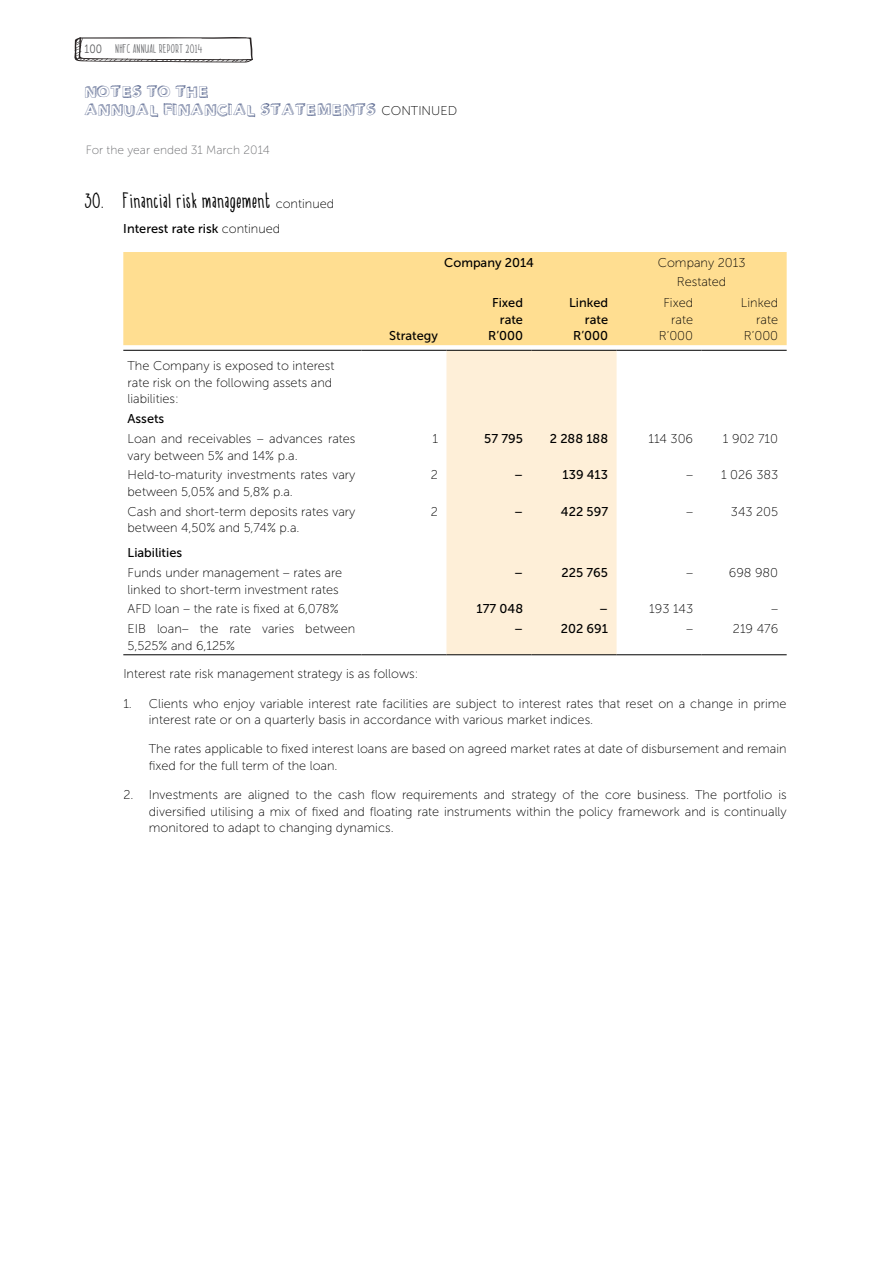
<style>
.page{position:relative;width:893px;height:1263px;background:#fff}
.page>*{position:absolute;margin:0;border:0;box-sizing:border-box;transform-origin:0 0}
.t1{font:21px "A Dayin September";letter-spacing:.06em;color:#000}
.t2{font:15px/18px "PW Perspective";color:#213469}
.t3{font:12.75px/16.5px "Museo Sans 100";color:#000}
.t4{font:12.75px/16.5px "Museo Sans 500";color:#000;text-align:right}
.t5{font:12px "Museo Sans 100";color:#6d6e71}
.t6{font:12px "A Dayin September";letter-spacing:.06em;color:#6d6e71}
.s1{font-family:"Museo Sans 300";color:#58595b}
.s2{font-family:"Museo Sans 100";font-size:12.75px;color:#000}
.s3{font-family:"Museo Sans 100";font-size:12.75px}
.s4{font-family:"Museo Sans 100"}
</style>
<div class="page">
<svg style="left:74px;top:37px;width:179px;height:26px"></svg>
<div style="left:123px;top:252px;width:664px;height:93px;background:#ffde91"></div>
<div style="left:446px;top:351px;width:171px;height:303px;background:#feefd8"></div>
<hr style="left:123px;top:350px;width:238px;height:1px;background:#000">
<hr style="left:361px;top:350px;width:85px;height:1px;background:#000">
<hr style="left:446px;top:350px;width:85px;height:1px;background:#000">
<hr style="left:531px;top:350px;width:86px;height:1px;background:#000">
<hr style="left:617px;top:350px;width:85px;height:1px;background:#000">
<hr style="left:702px;top:350px;width:85px;height:1px;background:#000">
<hr style="left:123px;top:654px;width:238px;height:1px;background:#000">
<hr style="left:361px;top:654px;width:85px;height:1px;background:#000">
<hr style="left:446px;top:654px;width:85px;height:1px;background:#000">
<hr style="left:531px;top:654px;width:86px;height:1px;background:#000">
<hr style="left:617px;top:654px;width:85px;height:1px;background:#000">
<hr style="left:702px;top:654px;width:85px;height:1px;background:#000">
<p class="t6" style="left:85px;top:43px;width:119px"><span class="s1">100</span> NHFC ANNUAL REPORT 2014</p>
<p class="t2" style="left:85px;top:83px;width:374px">NOTES TO THE<br>ANNUAL FINANCIAL STATEMENTS <span class="s2">CONTINUED</span></p>
<p class="t5" style="left:86px;top:144px;width:186px">For the year ended 31 March 2014</p>
<h1 class="t1" style="left:85px;top:191px;width:251px">30. Financial risk management <span class="s3">continued</span></h1>
<p class="t4" style="left:123px;top:221px;width:158px">Interest rate risk <span class="s4">continued</span></p>
<p class="t4" style="left:444px;top:254px;width:91px">Company 2014</p>
<p class="t3" style="left:658px;top:253px;width:89px;line-height:19.8px;text-align:center">Company 2013<br>Restated</p>
<p class="t4" style="left:389px;top:327px;width:50px">Strategy</p>
<p class="t4" style="left:488px;top:294px;width:36px">Fixed rate<br>R’000</p>
<p class="t4" style="left:569px;top:294px;width:40px">Linked rate<br>R’000</p>
<p class="t3" style="left:659px;top:295px;width:36px;text-align:right">Fixed rate<br>R’000</p>
<p class="t3" style="left:741px;top:295px;width:39px;text-align:right">Linked rate<br>R’000</p>
<p class="t3" style="left:128px;top:358px;width:208px">The Company is exposed to interest rate risk on the following assets and liabilities:</p>
<p class="t4" style="left:128px;top:411px;width:38px">Assets</p>
<p class="t3" style="left:128px;top:430px;width:229px">Loan and receivables – advances rates vary between 5% and 14% p.a.</p>
<p class="t3" style="left:432px;top:430px;width:7px">1</p>
<p class="t4" style="left:484px;top:430px;width:40px">57 795</p>
<p class="t4" style="left:550px;top:430px;width:60px">2 288 188</p>
<p class="t3" style="left:648px;top:430px;width:46px">114 306</p>
<p class="t3" style="left:723px;top:430px;width:57px">1 902 710</p>
<p class="t3" style="left:128px;top:467px;width:229px">Held-to-maturity investments rates vary between 5,05% and 5,8% p.a.</p>
<p class="t3" style="left:431px;top:467px;width:9px">2</p>
<p class="t4" style="left:514px;top:467px;width:11px">–</p>
<p class="t4" style="left:562px;top:467px;width:47px">139 413</p>
<p class="t3" style="left:686px;top:467px;width:94px">– 1 026 383</p>
<p class="t3" style="left:128px;top:503px;width:229px">Cash and short-term deposits rates vary between 4,50% and 5,74% p.a.</p>
<p class="t3" style="left:431px;top:503px;width:9px">2</p>
<p class="t4" style="left:514px;top:503px;width:11px">–</p>
<p class="t4" style="left:561px;top:503px;width:49px">422 597</p>
<p class="t3" style="left:686px;top:503px;width:9px">–</p>
<p class="t3" style="left:731px;top:503px;width:49px">343 205</p>
<p class="t4" style="left:128px;top:545px;width:56px">Liabilities</p>
<p class="t3" style="left:128px;top:565px;width:216px">Funds under management – rates are linked to short-term investment rates</p>
<p class="t4" style="left:514px;top:564px;width:11px">–</p>
<p class="t4" style="left:561px;top:564px;width:48px">225 765</p>
<p class="t3" style="left:686px;top:565px;width:9px">–</p>
<p class="t3" style="left:729px;top:565px;width:51px">698 980</p>
<p class="t3" style="left:128px;top:601px;width:213px">AFD loan – the rate is fixed at 6,078%</p>
<p class="t4" style="left:477px;top:601px;width:48px">177 048</p>
<p class="t4" style="left:599px;top:601px;width:11px">–</p>
<p class="t3" style="left:649px;top:601px;width:45px">193 143</p>
<p class="t3" style="left:771px;top:601px;width:9px">–</p>
<p class="t3" style="left:128px;top:621px;width:229px">EIB loan– the rate varies between<br>5,525% and 6,125%</p>
<p class="t4" style="left:514px;top:620px;width:11px">–</p>
<p class="t4" style="left:561px;top:620px;width:49px">202 691</p>
<p class="t3" style="left:686px;top:621px;width:9px">–</p>
<p class="t3" style="left:733px;top:621px;width:47px">219 476</p>
<p class="t3" style="left:123px;top:666px;width:297px">Interest rate risk management strategy is as follows:</p>
<p class="t3" style="left:149px;top:695px;width:639px;text-indent:-26px">1. Clients who enjoy variable interest rate facilities are subject to interest rates that reset on a change in prime interest rate or on a quarterly basis in accordance with various market indices.</p>
<p class="t3" style="left:149px;top:741px;width:639px">The rates applicable to fixed interest loans are based on agreed market rates at date of disbursement and remain fixed for the full term of the loan.</p>
<p class="t3" style="left:149px;top:787px;width:639px;text-align:justify;text-indent:-26px">2. Investments are aligned to the cash flow requirements and strategy of the core business. The portfolio is diversified utilising a mix of fixed and floating rate instruments within the policy framework and is continually monitored to adapt to changing dynamics.</p>
</div>
